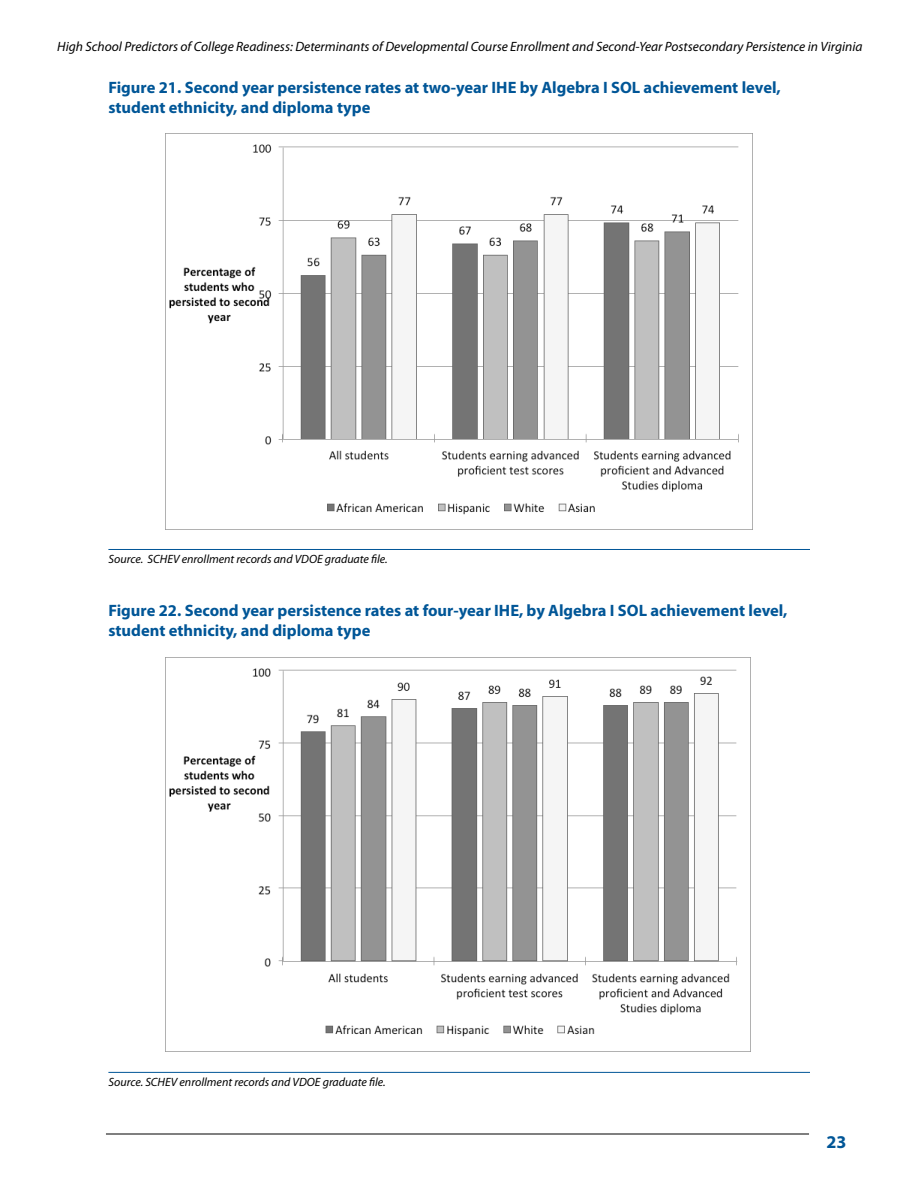
<style>
.page{position:relative;width:918px;height:1188px;background:#fff}
.page>*{position:absolute;margin:0;border:0;box-sizing:border-box;transform-origin:0 0}
.t1{font:700 18px "Myriad Pro";color:#015697}
.t2{font:700 16.5px/19.8px "Myriad Pro";color:#015697}
.t3{font:italic 13.5px "Myriad Pro";color:#000}
.t4{font:italic 12px "Myriad Pro";color:#000}
</style>
<div class="page">
<hr style="left:106px;top:1134px;width:703px;height:1px;background:#000">
<hr style="left:108px;top:549px;width:702px;height:1px;background:#015697">
<hr style="left:108px;top:1072px;width:702px;height:1px;background:#015697">
<img style="left:165px;top:134px;width:588px;height:396px">
<img style="left:165px;top:657px;width:586px;height:395px">
<p class="t3" style="left:57px;top:38px;width:807px">High School Predictors of College Readiness: Determinants of Developmental Course Enrollment and Second-Year Postsecondary Persistence in Virginia</p>
<p class="t2" style="left:108px;top:77px;width:674px">Figure 21. Second year persistence rates at two-year IHE by Algebra I SOL achievement level, student ethnicity, and diploma type</p>
<p class="t4" style="left:108px;top:552px;width:281px">Source. SCHEV enrollment records and VDOE graduate file.</p>
<p class="t2" style="left:108px;top:600px;width:681px">Figure 22. Second year persistence rates at four-year IHE, by Algebra I SOL achievement level, student ethnicity, and diploma type</p>
<p class="t4" style="left:108px;top:1075px;width:279px">Source. SCHEV enrollment records and VDOE graduate file.</p>
<p class="t1" style="left:826px;top:1130px;width:21px">23</p>
</div>
